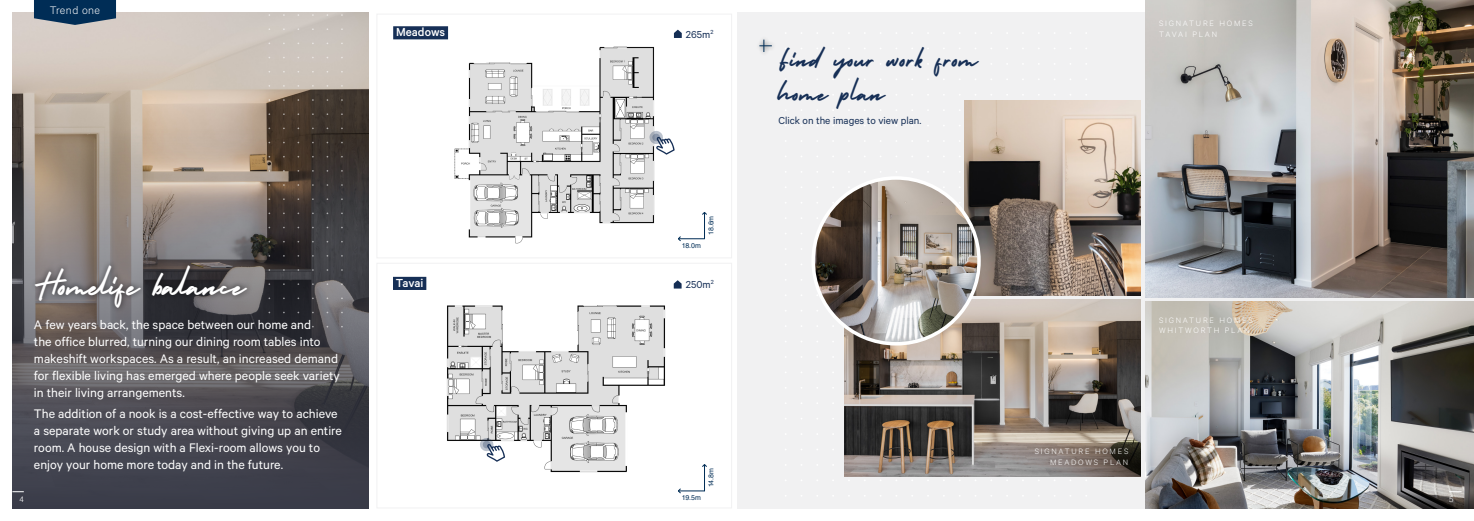
<style>
.page{position:relative;width:1474px;height:521px;background:#fff}
.page>*{position:absolute;margin:0;border:0;box-sizing:border-box;transform-origin:0 0}
.t1{font:39.2px "Holiday";color:#fff}
.t2{font:30.62px/34.1px "Holiday";letter-spacing:.02em;color:#162f56}
.Body_11_5_Reg{font:14px/16.8px "Calibre";color:#fff}
.Paragraph_Style_2{font:500 13.12px "Calibre";color:#fff}
.t3{font:300 12.25px "Calibre";letter-spacing:.035em;color:#fff}
.t4{font:11.38px "Calibre";color:#162f56}
.t5{font:300 8.75px "Calibre";letter-spacing:.2em;color:#fff}
.Page_Number_W{font:300 7.88px "Helvetica";color:#fff}
.t6{font:7px "Helvetica LT Std";letter-spacing:-.015em;color:#002d56}
</style>
<div class="page">
<div style="left:737px;top:12px;width:736px;height:496px;background:#f1f1f2"></div>
<img style="left:454px;top:47px;width:200px;height:197px">
<div style="left:376px;top:14px;width:356px;height:244px;border:1px solid #f1f1f2"></div>
<img style="left:447px;top:305px;width:218px;height:167px">
<div style="left:376px;top:263px;width:356px;height:245px;border:1px solid #f1f1f2"></div>
<img style="left:845px;top:300px;width:295px;height:177px">
<img style="left:964px;top:101px;width:176px;height:194px">
<img style="left:1145px;top:302px;width:328px;height:206px">
<img style="left:1145px;top:0;width:328px;height:297px">
<img style="left:813px;top:178px;width:166px;height:166px;border-radius:83px">
<div style="left:811px;top:176px;width:169px;height:169px;border:4px solid #fff;border-radius:50%"></div>
<svg style="left:674px;top:30px;width:7px;height:8px"></svg>
<svg style="left:648px;top:130px;width:26px;height:25px"></svg>
<svg style="left:479px;top:437px;width:26px;height:25px"></svg>
<img style="left:12px;top:12px;width:356px;height:117px">
<svg style="left:12px;top:129px;width:356px;height:379px;background:#605b5c"></svg>
<svg style="left:1449px;top:491px;width:12px;height:1px"></svg>
<svg style="left:12px;top:491px;width:12px;height:1px"></svg>
<svg style="left:34px;top:0;width:82px;height:25px;background:#1d4265"></svg>
<svg style="left:678px;top:212px;width:29px;height:30px"></svg>
<svg style="left:678px;top:464px;width:29px;height:30px"></svg>
<div style="left:393px;top:26px;width:55px;height:13px;background:#162f56"></div>
<svg style="left:759px;top:40px;width:12px;height:12px"></svg>
<svg style="left:673px;top:280px;width:8px;height:8px"></svg>
<div style="left:393px;top:277px;width:33px;height:13px;background:#162f56"></div>
<div style="left:29px;top:259px;width:224px;height:54px;background:#000;opacity:.66"></div>
<p class="t3" style="left:50px;top:3px;width:52px">Trend one</p>
<p class="Paragraph_Style_2" style="left:396px;top:25px;width:51px">Meadows</p>
<p class="t1" style="left:34px;top:259px;width:213px">Homelife balance</p>
<p class="Body_11_5_Reg" style="left:34px;top:316px;width:307px">A few years back, the space between our home and<br>the office blurred, turning our dining room tables into makeshift workspaces. As a result, an increased demand for flexible living has emerged where people seek variety in their living arrangements.</p>
<p class="Body_11_5_Reg" style="left:34px;top:405px;width:309px">The addition of a nook is a cost-effective way to achieve a separate work or study area without giving up an entire room. A house design with a Flexi-room allows you to enjoy your home more today and in the future.</p>
<p class="Paragraph_Style_2" style="left:396px;top:275px;width:29px">Tavai</p>
<p class="t4" style="left:686px;top:27px;width:29px">265m<sup>2</sup></p>
<p class="t6" style="left:707px;top:235px;width:21px;rotate:-90deg">18.6m</p>
<p class="t6" style="left:681px;top:241px;width:21px">18.0m</p>
<p class="t4" style="left:685px;top:278px;width:29px">250m<sup>2</sup></p>
<p class="t6" style="left:707px;top:487px;width:21px;rotate:-90deg">14.8m</p>
<p class="t2" style="left:778px;top:42px;width:201px">Find your work from home plan</p>
<p class="t4" style="left:778px;top:113px;width:145px">Click on the images to view plan.</p>
<p class="t5" style="left:1159px;top:18px;width:95px">SIGNATURE HOMES</p>
<p class="t5" style="left:1159px;top:29px;width:59px">TAVAI PLAN</p>
<p class="t5" style="left:1159px;top:315px;width:95px">SIGNATURE HOMES</p>
<p class="t5" style="left:1159px;top:325px;width:92px">WHITWORTH PLAN</p>
<p class="t5" style="left:1034px;top:446px;width:95px">SIGNATURE HOMES</p>
<p class="t5" style="left:1050px;top:457px;width:80px">MEADOWS PLAN</p>
<p class="t6" style="left:681px;top:493px;width:21px">19.5m</p>
<p class="Page_Number_W" style="left:19px;top:492px;width:6px">4</p>
<p class="Page_Number_W" style="left:1449px;top:492px;width:6px">5</p>
</div>
